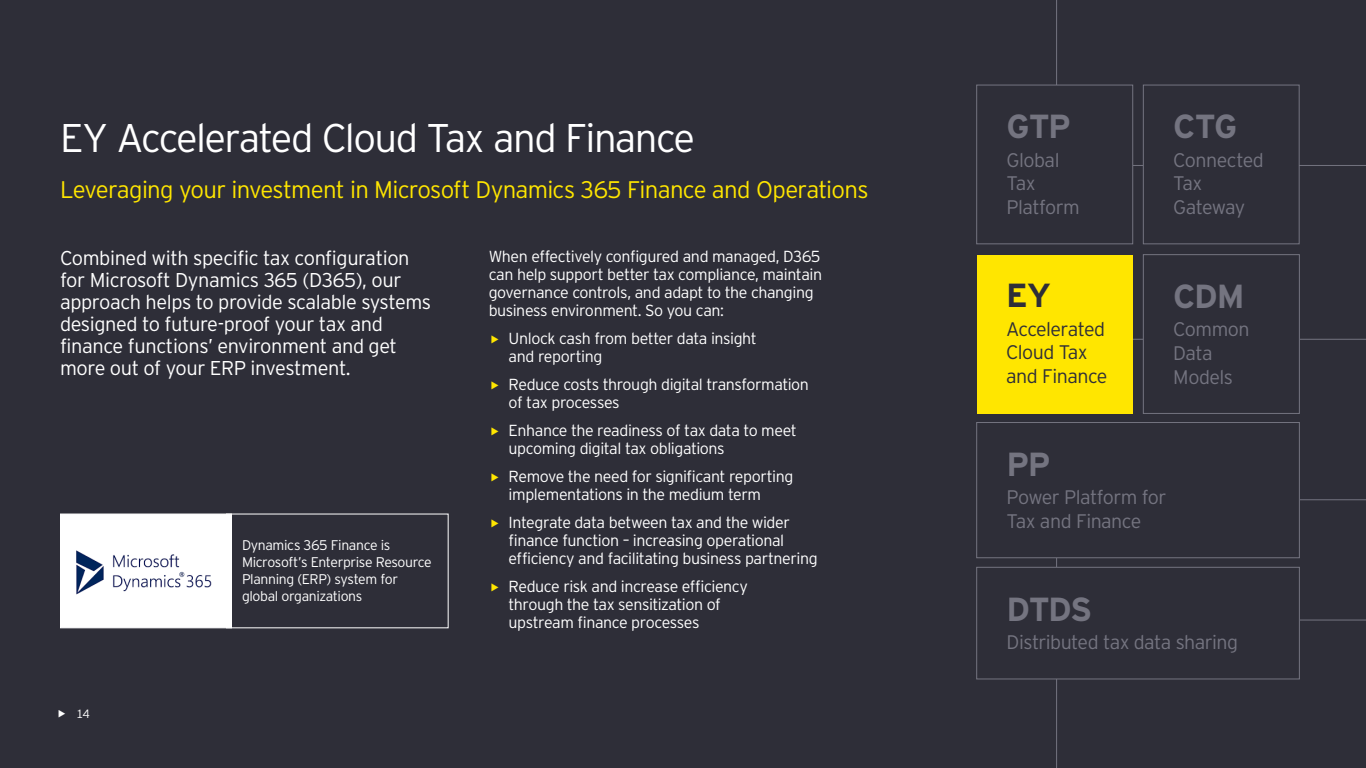
<style>
.page{position:relative;width:1366px;height:768px;background:#2e2e38}
.page>*{position:absolute;margin:0;border:0;box-sizing:border-box;transform-origin:0 0}
.t1{font:300 40px "Interstate";letter-spacing:-.04em;color:#fff}
.t2{font:700 33.4px "Interstate";letter-spacing:-.045em;color:#747480}
.t3{font:700 33.4px "Interstate";color:#2e2e38}
.t4{font:300 24px "Interstate";letter-spacing:-.03em;color:#ffe600}
.t5{font:300 20px/22px "Interstate";letter-spacing:-.02em;color:#fff}
.t6{font:300 19.6px/23.6px "Interstate";letter-spacing:-.03em;color:#747480}
.t7{font:300 19.6px/23.6px "Interstate";letter-spacing:-.03em;color:#2e2e38}
.t8{font:300 16px/18px "Interstate";letter-spacing:-.03em;color:#fff}
.t9{font:300 14px/17px "Interstate";letter-spacing:-.025em;color:#fff}
.t10{font:300 12px "EY Interstate";color:#fff}
</style>
<div class="page">
<div style="left:60px;top:514px;width:172px;height:114px;background:#fff;border:1px solid #fff"></div>
<img style="left:61px;top:543px;width:151px;height:54px">
<hr style="left:1056px;top:339px;width:310px;height:1px;background:#747480">
<svg style="left:1056px;top:499px;width:310px;height:121px"></svg>
<svg style="left:1056px;top:0;width:310px;height:166px"></svg>
<div style="left:977px;top:85px;width:156px;height:159px;background:#2e2e38"></div>
<div style="left:976px;top:85px;width:157px;height:159px;border:1px solid #747480"></div>
<svg style="left:1056px;top:620px;width:310px;height:148px"></svg>
<div style="left:977px;top:255px;width:156px;height:158px;background:#ffe600"></div>
<div style="left:1143px;top:85px;width:156px;height:159px;background:#2e2e38"></div>
<div style="left:1143px;top:85px;width:157px;height:159px;border:1px solid #747480"></div>
<div style="left:977px;top:567px;width:322px;height:112px;background:#2e2e38"></div>
<div style="left:976px;top:567px;width:324px;height:112px;border:1px solid #747480"></div>
<div style="left:977px;top:423px;width:322px;height:135px;background:#2e2e38"></div>
<div style="left:976px;top:422px;width:324px;height:136px;border:1px solid #747480"></div>
<div style="left:1143px;top:255px;width:156px;height:158px;background:#2e2e38"></div>
<div style="left:1143px;top:254px;width:157px;height:160px;border:1px solid #747480"></div>
<h1 class="t1" style="left:60px;top:115px;width:637px">EY Accelerated Cloud Tax and Finance</h1>
<h3 class="t4" style="left:60px;top:176px;width:810px">Leveraging your investment in Microsoft Dynamics 365 Finance and Operations</h3>
<p class="t5" style="left:60px;top:246px;width:373px">Combined with specific tax configuration for Microsoft Dynamics 365 (D365), our approach helps to provide scalable systems designed to future-proof your tax and finance functions’ environment and get more out of your ERP investment.</p>
<p class="t8" style="left:489px;top:247px;width:335px">When effectively configured and managed, D365 can help support better tax compliance, maintain governance controls, and adapt to the changing business environment. So you can:</p>
<p class="t8" style="left:509px;top:329px;width:250px">Unlock cash from better data insight and reporting</p>
<p class="t8" style="left:509px;top:375px;width:302px">Reduce costs through digital transformation of tax processes</p>
<p class="t8" style="left:509px;top:421px;width:290px">Enhance the readiness of tax data to meet upcoming digital tax obligations</p>
<p class="t8" style="left:509px;top:467px;width:286px">Remove the need for significant reporting implementations in the medium term</p>
<p class="t8" style="left:509px;top:513px;width:311px">Integrate data between tax and the wider finance function – increasing operational efficiency and facilitating business partnering</p>
<p class="t8" style="left:509px;top:577px;width:241px">Reduce risk and increase efficiency through the tax sensitization of upstream finance processes</p>
<p class="t9" style="left:242px;top:537px;width:191px">Dynamics 365 Finance is<br>Microsoft’s Enterprise Resource<br>Planning (ERP) system for global organizations</p>
<p class="t10" style="left:76px;top:705px;width:15px">14</p>
<h2 class="t2" style="left:1007px;top:108px;width:66px">GTP</h2>
<p class="t6" style="left:1007px;top:148px;width:75px">Global<br>Tax<br>Platform</p>
<h2 class="t3" style="left:1006px;top:277px;width:46px">EY</h2>
<p class="t7" style="left:1006px;top:317px;width:103px">Accelerated<br>Cloud Tax and Finance</p>
<h2 class="t2" style="left:1173px;top:108px;width:66px">CTG</h2>
<p class="t6" style="left:1173px;top:148px;width:92px">Connected<br>Tax<br>Gateway</p>
<h2 class="t2" style="left:1173px;top:278px;width:73px">CDM</h2>
<p class="t6" style="left:1173px;top:318px;width:78px">Common<br>Data<br>Models</p>
<h2 class="t2" style="left:1007px;top:445px;width:45px">PP</h2>
<p class="t6" style="left:1007px;top:485px;width:161px">Power Platform for<br>Tax and Finance</p>
<h2 class="t2" style="left:1007px;top:590px;width:87px">DTDS</h2>
<p class="t6" style="left:1007px;top:630px;width:233px">Distributed tax data sharing</p>
</div>
